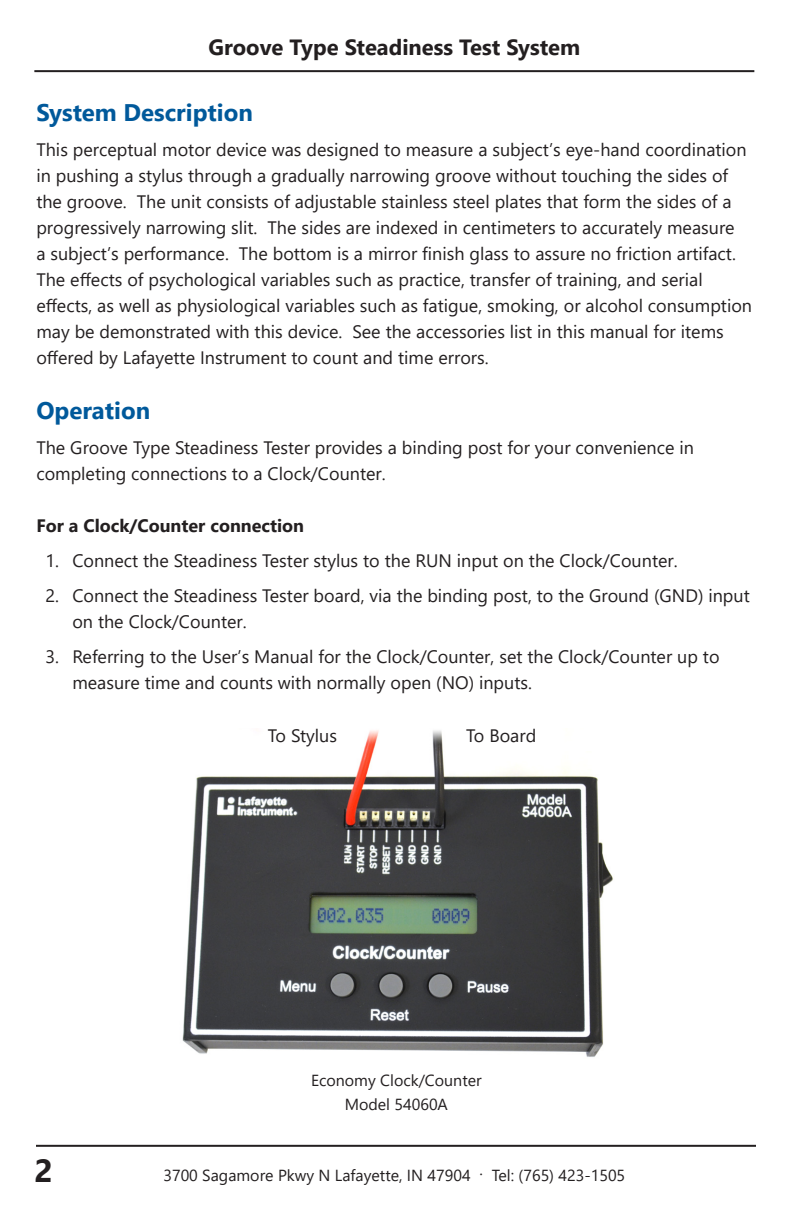
<style>
.page{position:relative;width:792px;height:1224px;background:#fff}
.page>*{position:absolute;margin:0;border:0;box-sizing:border-box;transform-origin:0 0}
.t1{font:700 32px "Segoe UI";color:#231f20}
.t2{font:700 24px "Segoe UI";color:#00599b}
.t3{font:700 22px "Segoe UI";color:#231f20}
.t4{font:18px/26px "Segoe UI";color:#231f20}
.t5{font:700 18px "Segoe UI";color:#231f20}
.t6{font:16px "Segoe UI";color:#231f20}
</style>
<div class="page">
<hr style="left:34px;top:70px;width:720px;height:2px;background:#231f20">
<hr style="left:36px;top:1145px;width:720px;height:2px;background:#231f20">
<img style="left:182px;top:730px;width:431px;height:327px">
<p class="t3" style="left:209px;top:26px;width:373px">Groove Type Steadiness Test System</p>
<p class="t2" style="left:36px;top:90px;width:218px">System Description</p>
<p class="t4" style="left:36px;top:135px;width:717px">This perceptual motor device was designed to measure a subject’s eye-hand coordination in pushing a stylus through a gradually narrowing groove without touching the sides of the groove. The unit consists of adjustable stainless steel plates that form the sides of a progressively narrowing slit. The sides are indexed in centimeters to accurately measure<br>a subject’s performance. The bottom is a mirror finish glass to assure no friction artifact.<br>The effects of psychological variables such as practice, transfer of training, and serial effects, as well as physiological variables such as fatigue, smoking, or alcohol consumption may be demonstrated with this device. See the accessories list in this manual for items offered by Lafayette Instrument to count and time errors.</p>
<p class="t2" style="left:36px;top:388px;width:115px">Operation</p>
<p class="t4" style="left:36px;top:433px;width:659px">The Groove Type Steadiness Tester provides a binding post for your convenience in completing connections to a Clock/Counter.</p>
<p class="t5" style="left:36px;top:508px;width:269px">For a Clock/Counter connection</p>
<p class="t4" style="left:45px;top:546px;width:634px">1. Connect the Steadiness Tester stylus to the RUN input on the Clock/Counter.</p>
<p class="t4" style="left:72px;top:581px;width:679px;text-indent:-27px">2. Connect the Steadiness Tester board, via the binding post, to the Ground (GND) input on the Clock/Counter.</p>
<p class="t4" style="left:72px;top:642px;width:649px;text-indent:-27px">3. Referring to the User’s Manual for the Clock/Counter, set the Clock/Counter up to measure time and counts with normally open (NO) inputs.</p>
<p class="t4" style="left:268px;top:721px;width:71px">To Stylus</p>
<p class="t4" style="left:466px;top:721px;width:72px">To Board</p>
<p class="t6" style="left:311px;top:1065px;width:172px">Economy Clock/Counter</p>
<p class="t6" style="left:345px;top:1089px;width:105px">Model 54060A</p>
<p class="t1" style="left:34px;top:1141px;width:20px">2</p>
<p class="t6" style="left:492px;top:1160px;width:135px">Tel: (765) 423-1505</p>
<p class="t6" style="left:163px;top:1160px;width:321px">3700 Sagamore Pkwy N Lafayette, IN 47904 .</p>
</div>
